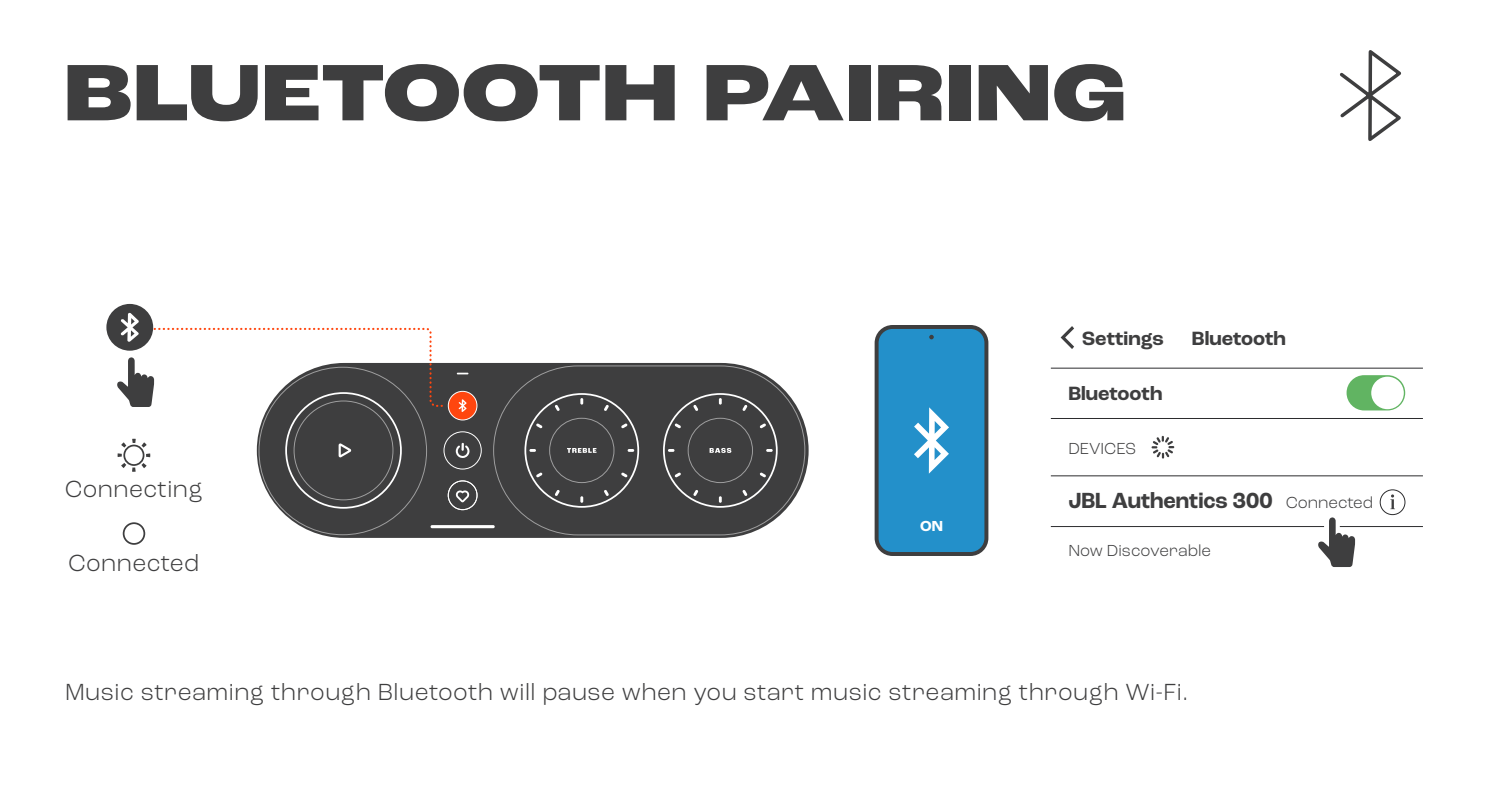
<style>
.page{position:relative;width:1489px;height:794px;background:#fff}
.page>*{position:absolute;margin:0;border:0;box-sizing:border-box;transform-origin:0 0}
.t1{font:800 expanded 84px "Roc Grotesk";color:#3e3e3f}
.t2{font:300 24.5px "Roc Grotesk";letter-spacing:.02em;color:#3e3e3f}
.t3{font:700 23.1px "Roc Grotesk";color:#3e3e3f;scale:.95 1}
.t4{font:700 20.3px "Roc Grotesk";color:#3e3e3f}
.t5{font:300 16.8px "Roc Grotesk";color:#3e3e3f}
.t6{font:700 15.4px "Roc Grotesk";color:#fff}
.s1{font-weight:300;font-size:16.8px}
</style>
<div class="page">
<div style="left:257px;top:363px;width:551px;height:175px;background:#3e3e3f;border-radius:87px"></div>
<div style="left:448px;top:391px;width:29px;height:29px;background:#ff460f;border-radius:50%"></div>
<div style="left:448px;top:391px;width:29px;height:29px;border:1px solid #fff;border-radius:50%"></div>
<div style="left:663px;top:393px;width:114px;height:115px;border:2px solid #fff;border-radius:50%"></div>
<div style="left:524px;top:393px;width:115px;height:115px;border:2px solid #fff;border-radius:50%"></div>
<svg style="left:430px;top:525px;width:65px;height:3px"></svg>
<svg style="left:338px;top:443px;width:13px;height:14px"></svg>
<div style="left:687px;top:418px;width:66px;height:65px;border:1px solid #fff;border-radius:50%"></div>
<svg style="left:709px;top:448px;width:22px;height:5px"></svg>
<div style="left:448px;top:480px;width:29px;height:30px;border:1px solid #fff;border-radius:50%"></div>
<div style="left:549px;top:418px;width:65px;height:65px;border:1px solid #fff;border-radius:50%"></div>
<svg style="left:567px;top:448px;width:29px;height:5px"></svg>
<svg style="left:458px;top:399px;width:8px;height:13px"></svg>
<div style="left:443px;top:431px;width:38px;height:38px;border:1px solid #fff;border-radius:50%"></div>
<svg style="left:456px;top:443px;width:14px;height:15px"></svg>
<svg style="left:456px;top:490px;width:13px;height:12px"></svg>
<svg style="left:580px;top:398px;width:3px;height:7px"></svg>
<svg style="left:580px;top:496px;width:3px;height:7px"></svg>
<svg style="left:627px;top:449px;width:7px;height:3px"></svg>
<svg style="left:529px;top:449px;width:7px;height:3px"></svg>
<svg style="left:555px;top:405px;width:5px;height:6px"></svg>
<svg style="left:604px;top:490px;width:5px;height:6px"></svg>
<svg style="left:536px;top:423px;width:6px;height:5px"></svg>
<svg style="left:621px;top:472px;width:6px;height:5px"></svg>
<svg style="left:604px;top:405px;width:5px;height:6px"></svg>
<svg style="left:555px;top:490px;width:5px;height:6px"></svg>
<svg style="left:621px;top:423px;width:6px;height:5px"></svg>
<svg style="left:536px;top:472px;width:6px;height:5px"></svg>
<svg style="left:719px;top:398px;width:2px;height:7px"></svg>
<svg style="left:719px;top:496px;width:2px;height:7px"></svg>
<svg style="left:766px;top:449px;width:6px;height:3px"></svg>
<svg style="left:668px;top:449px;width:6px;height:3px"></svg>
<svg style="left:693px;top:405px;width:5px;height:6px"></svg>
<svg style="left:742px;top:490px;width:5px;height:6px"></svg>
<svg style="left:674px;top:423px;width:7px;height:5px"></svg>
<svg style="left:760px;top:472px;width:6px;height:5px"></svg>
<svg style="left:742px;top:405px;width:5px;height:6px"></svg>
<svg style="left:693px;top:490px;width:5px;height:6px"></svg>
<svg style="left:760px;top:423px;width:6px;height:5px"></svg>
<svg style="left:674px;top:472px;width:7px;height:5px"></svg>
<svg style="left:118px;top:439px;width:32px;height:33px"></svg>
<div style="left:123px;top:522px;width:22px;height:23px;border:2px solid #3e3e3f;border-radius:50%"></div>
<div style="left:106px;top:304px;width:47px;height:47px;background:#3e3e3f;border-radius:50%"></div>
<svg style="left:1340px;top:50px;width:61px;height:91px"></svg>
<hr style="left:1050px;top:367px;width:372px;height:2px;background:#2c2c2e">
<hr style="left:1050px;top:418px;width:372px;height:1px;background:#2c2c2e">
<hr style="left:1050px;top:475px;width:372px;height:1px;background:#2c2c2e">
<hr style="left:1339px;top:526px;width:83px;height:1px;background:#2c2c2e">
<hr style="left:1050px;top:526px;width:274px;height:1px;background:#2c2c2e">
<svg style="left:1060px;top:326px;width:14px;height:23px"></svg>
<svg style="left:1151px;top:436px;width:23px;height:23px"></svg>
<svg style="left:1390px;top:494px;width:4px;height:15px"></svg>
<div style="left:1346px;top:375px;width:59px;height:35px;background:#61b462;border-radius:18px"></div>
<div style="left:1371px;top:377px;width:32px;height:32px;background:#fff;border-radius:50%"></div>
<div style="left:1379px;top:489px;width:26px;height:26px;border:1px solid #2c2c2e;border-radius:50%"></div>
<div style="left:874px;top:325px;width:114px;height:231px;background:#3e3e3f;border-radius:18px"></div>
<div style="left:878px;top:329px;width:106px;height:223px;background:#2390ca;border-radius:14px"></div>
<svg style="left:929px;top:335px;width:4px;height:4px"></svg>
<svg style="left:914px;top:407px;width:35px;height:67px"></svg>
<svg style="left:1318px;top:517px;width:37px;height:50px"></svg>
<svg style="left:117px;top:313px;width:326px;height:95px"></svg>
<p class="t1" style="left:64px;top:40px;width:1064px">BLUETOOTH PAIRING</p>
<p class="t2" style="left:65px;top:474px;width:140px">Connecting</p>
<p class="t2" style="left:68px;top:548px;width:133px">Connected</p>
<p class="t6" style="left:920px;top:516px;width:24px">ON</p>
<p class="t4" style="left:1082px;top:325px;width:83px">Settings</p>
<p class="t4" style="left:1191px;top:325px;width:95px">Bluetooth</p>
<p class="t4" style="left:1068px;top:381px;width:95px">Bluetooth</p>
<p class="t5" style="left:1068px;top:439px;width:69px">DEVICES</p>
<p class="t3" style="left:1068px;top:485px;width:322px">JBL Authentics 300 <span class="s1">Connected</span></p>
<p class="t5" style="left:1068px;top:540px;width:144px">Now Discoverable</p>
<p class="t2" style="left:65px;top:677px;width:1125px">Music streaming through Bluetooth will pause when you start music streaming through Wi-Fi.</p>
</div>
